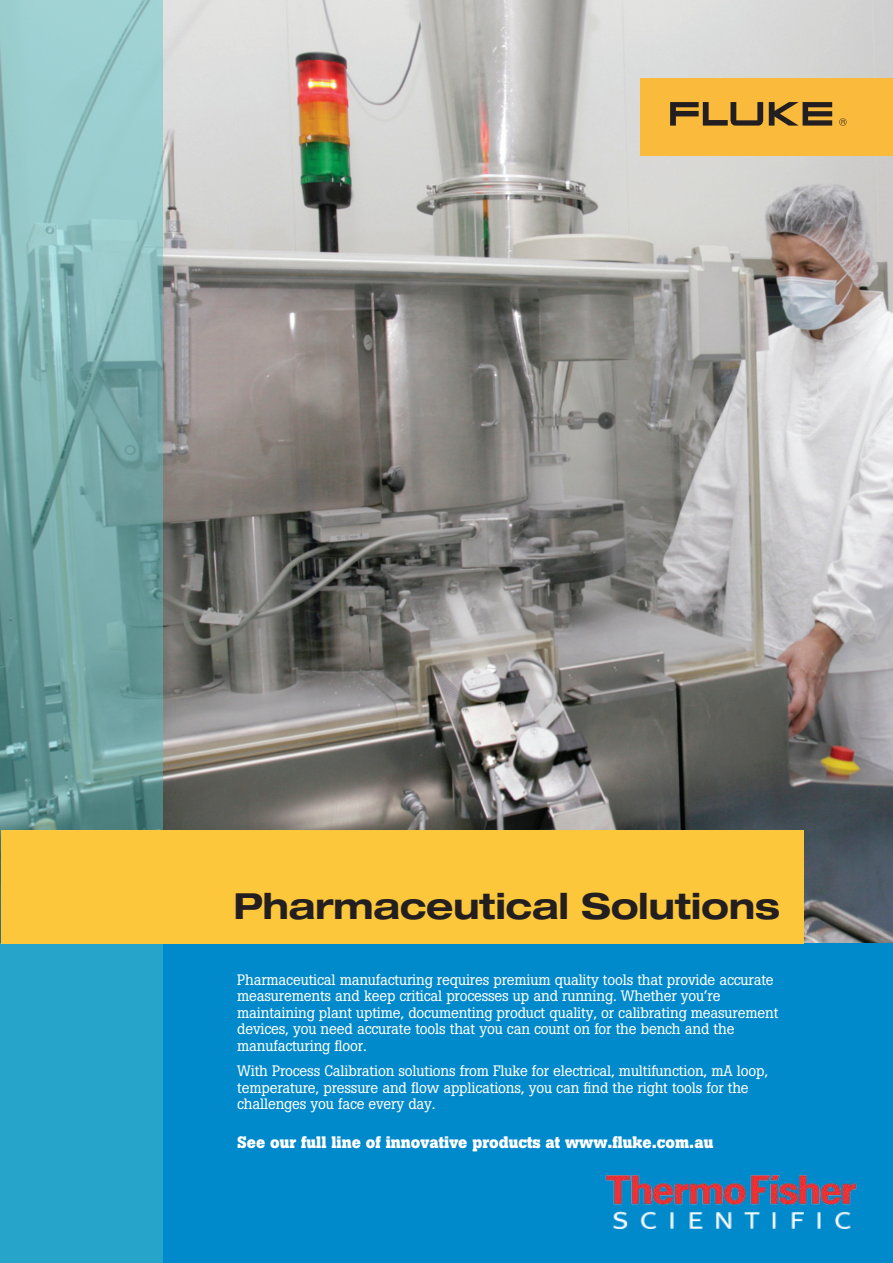
<style>
.page{position:relative;width:893px;height:1263px;background:#fff}
.page>*{position:absolute;margin:0;border:0;box-sizing:border-box;transform-origin:0 0}
.Headline-cover_2015{font:700 expanded 36px "Helvetica Neue LT Std";letter-spacing:-.01em;color:#231f20}
.Body_copy-cover_2015{font:700 16.5px "Boton Pro";color:#fff}
.Body_copy-cover_2015-2{font:15px/16.5px "Boton Pro";letter-spacing:-.01em;color:#fff}
</style>
<div class="page">
<img style="left:163px;top:0;width:730px;height:944px">
<div style="left:1px;top:944px;width:892px;height:319px;background:#0089cb"></div>
<div style="left:640px;top:78px;width:253px;height:78px;background:#fabb3c"></div>
<svg style="left:769px;top:102px;width:63px;height:24px"></svg>
<svg style="left:670px;top:102px;width:93px;height:24px"></svg>
<svg style="left:839px;top:118px;width:7px;height:8px"></svg>
<svg style="left:1px;top:0;width:162px;height:1263px;background:#66acb7"></svg>
<div style="left:1px;top:830px;width:803px;height:114px;background:#fcc73b"></div>
<img style="left:605px;top:1175px;width:252px;height:55px">
<p class="Headline-cover_2015" style="left:233px;top:884px;width:548px">Pharmaceutical Solutions</p>
<p class="Body_copy-cover_2015-2" style="left:237px;top:971px;width:543px">Pharmaceutical manufacturing requires premium quality tools that provide accurate measurements and keep critical processes up and running. Whether you’re maintaining plant uptime, documenting product quality, or calibrating measurement devices, you need accurate tools that you can count on for the bench and the manufacturing floor.</p>
<p class="Body_copy-cover_2015-2" style="left:237px;top:1062px;width:532px">With Process Calibration solutions from Fluke for electrical, multifunction, mA loop, temperature, pressure and flow applications, you can find the right tools for the challenges you face every day.</p>
<p class="Body_copy-cover_2015" style="left:237px;top:1131px;width:478px">See our full line of innovative products at www.fluke.com.au</p>
</div>
